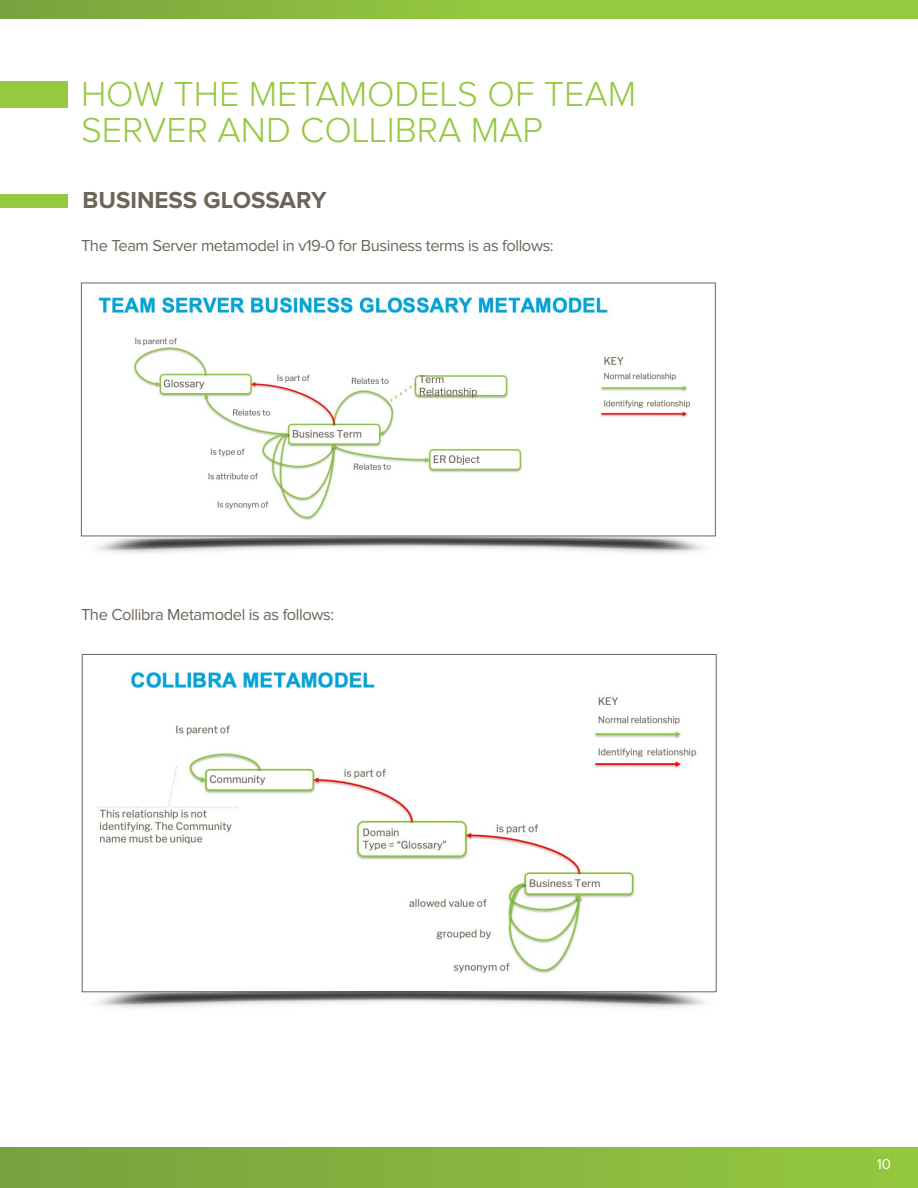
<style>
.page{position:relative;width:918px;height:1188px;background:#fff}
.page>*{position:absolute;margin:0;border:0;box-sizing:border-box;transform-origin:0 0}
.t1{font:300 36px/36px "Proxima Nova";color:#95c93f}
.t2{font:700 24px "Proxima Nova";color:#6d655a}
.t3{font:16.5px "Proxima Nova";letter-spacing:-.025em;color:#6d655a}
.t4{font:15px "Proxima Nova";color:#fff}
</style>
<div class="page">
<div style="left:0;top:0;width:918px;height:19px;background:linear-gradient(to right,#7eaa3f,#9cd33f)"></div>
<div style="left:0;top:1148px;width:918px;height:40px;background:linear-gradient(to right,#77a13f,#95c83f)"></div>
<div style="left:82px;top:654px;width:635px;height:338px;background:#fff;border:1px solid #6d655a"></div>
<img style="left:83px;top:991px;width:634px;height:17px">
<img style="left:97px;top:671px;width:600px;height:302px">
<img style="left:96px;top:537px;width:609px;height:17px">
<img style="left:96px;top:297px;width:595px;height:223px">
<div style="left:0;top:81px;width:68px;height:27px;background:#95c93f"></div>
<div style="left:0;top:194px;width:68px;height:13px;background:#95c93f"></div>
<h1 class="t1" style="left:81px;top:78px;width:557px">HOW THE METAMODELS OF TEAM<br>SERVER AND COLLIBRA MAP</h1>
<h2 class="t2" style="left:83px;top:187px;width:245px">BUSINESS GLOSSARY</h2>
<p class="t3" style="left:81px;top:236px;width:474px">The Team Server metamodel in v19-0 for Business terms is as follows:</p>
<p class="t3" style="left:81px;top:605px;width:255px">The Collibra Metamodel is as follows:</p>
<p class="t4" style="left:877px;top:1155px;width:16px">10</p>
</div>
